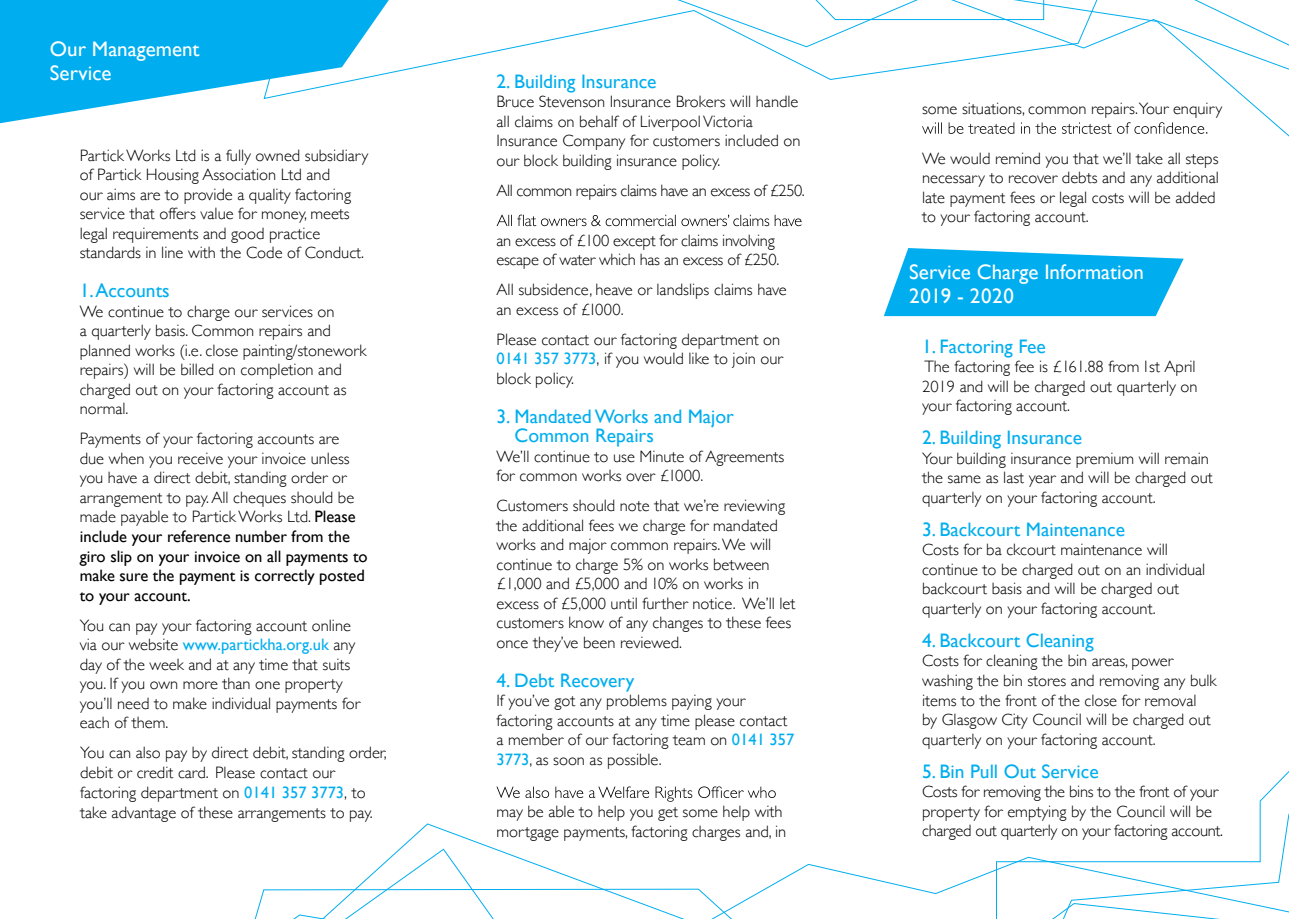
<style>
.page{position:relative;width:1289px;height:919px;background:#fff}
.page>*{position:absolute;margin:0;border:0;box-sizing:border-box;transform-origin:0 0}
.t1{font:21px/24px "Gill Sans";color:#fff}
.t2{font:19.5px/19.5px "Gill Sans";color:#00aeef}
.t3{font:300 16.5px/19.5px "Gill Sans";color:#000}
.t4{font:300 16.5px/19.5px "Gill Sans";letter-spacing:-.02em;color:#000}
.t5{font:300 16.5px "Gill Sans";letter-spacing:-.03em;color:#000}
.s1{font-weight:400}
.s2{font-weight:400;color:#00aeef}
</style>
<div class="page">
<svg style="left:0;top:0;width:263px;height:123px;fill:#00aeef"></svg>
<svg style="left:496px;top:214px;width:305px;height:12px"></svg>
<svg style="left:883px;top:248px;width:300px;height:68px;background:#27baf1"></svg>
<svg style="left:263px;top:0;width:100px;height:99px"></svg>
<svg style="left:496px;top:772px;width:792px;height:51px"></svg>
<svg style="left:363px;top:0;width:198px;height:79px"></svg>
<svg style="left:400px;top:823px;width:888px;height:95px"></svg>
<svg style="left:561px;top:0;width:727px;height:136px"></svg>
<svg style="left:255px;top:848px;width:306px;height:70px"></svg>
<p class="t1" style="left:50px;top:37px;width:151px">Our Management<br>Service</p>
<p class="t3" style="left:80px;top:145px;width:290px">Partick Works Ltd is a fully owned subsidiary of Partick Housing Association Ltd and<br>our aims are to provide a quality factoring service that offers value for money, meets legal requirements and good practice standards in line with the Code of Conduct.</p>
<p class="t2" style="left:80px;top:281px;width:91px">1.Accounts</p>
<p class="t3" style="left:80px;top:301px;width:288px">We continue to charge our services on<br>a quarterly basis. Common repairs and planned works (i.e. close painting/stonework repairs) will be billed on completion and charged out on your factoring account as normal.</p>
<p class="t3" style="left:80px;top:428px;width:289px">Payments of your factoring accounts are due when you receive your invoice unless you have a direct debit, standing order or arrangement to pay.All cheques should be made payable to Partick Works Ltd. <span class="s1">Please include your reference number from the giro slip on your invoice on all payments to make sure the payment is correctly posted to your account.</span></p>
<p class="t3" style="left:80px;top:614px;width:282px">You can pay your factoring account online via our website <span class="s2">www.partickha.org.uk</span> any day of the week and at any time that suits you. If you own more than one property you’ll need to make individual payments for each of them.</p>
<p class="t3" style="left:80px;top:742px;width:308px">You can also pay by direct debit, standing order, debit or credit card. Please contact our factoring department on <span class="s2">0141 357 3773</span>, to take advantage of these arrangements to pay.</p>
<p class="t2" style="left:496px;top:71px;width:162px">2. Building Insurance</p>
<p class="t3" style="left:496px;top:91px;width:305px">Bruce Stevenson Insurance Brokers will handle all claims on behalf of LiverpoolVictoria Insurance Company for customers included on our block building insurance policy.</p>
<p class="t5" style="left:496px;top:177px;width:310px">All common repairs claims have an excess of £250.</p>
<p class="t4" style="left:496px;top:229px;width:284px">an excess of £100 except for claims involving escape of water which has an excess of £250.</p>
<p class="t3" style="left:496px;top:279px;width:292px">All subsidence, heave or landslips claims have an excess of £1000.</p>
<p class="t3" style="left:496px;top:328px;width:288px">Please contact our factoring department on<br><span class="s2">0141 357 3773</span>, if you would like to join our block policy.</p>
<p class="t2" style="left:514px;top:406px;width:221px;text-indent:-18px">3. MandatedWorks and Major<br>Common Repairs</p>
<p class="t3" style="left:496px;top:445px;width:289px">We’ll continue to use Minute of Agreements for common works over £1000.</p>
<p class="t3" style="left:496px;top:495px;width:300px">Customers should note that we’re reviewing the additional fees we charge for mandated works and major common repairs.We will continue to charge 5% on works between £1,000 and £5,000 and 10% on works in excess of £5,000 until further notice. We’ll let customers know of any changes to these fees once they’ve been reviewed.</p>
<p class="t2" style="left:496px;top:670px;width:139px">4. Debt Recovery</p>
<p class="t3" style="left:496px;top:690px;width:299px">If you’ve got any problems paying your factoring accounts at any time please contact a member of our factoring team on <span class="s2">0141 357<br>3773</span>, as soon as possible.</p>
<p class="t3" style="left:496px;top:801px;width:291px">may be able to help you get some help with mortgage payments, factoring charges and, in</p>
<p class="t3" style="left:922px;top:98px;width:301px">some situations, common repairs.Your enquiry</p>
<p class="t3" style="left:922px;top:148px;width:298px">We would remind you that we’ll take all steps necessary to recover debts and any additional late payment fees or legal costs will be added to your factoring account.</p>
<p class="t1" style="left:909px;top:259px;width:236px">Service Charge Information<br>2019 - 2020</p>
<p class="t2" style="left:922px;top:336px;width:125px">1. Factoring Fee</p>
<p class="t3" style="left:922px;top:356px;width:277px;text-align:justify">The factoring fee is £161.88 from1st April 2019 and will be charged out quarterly on your factoring account.</p>
<p class="t2" style="left:922px;top:428px;width:162px">2. Building Insurance</p>
<p class="t3" style="left:922px;top:448px;width:292px">Your building insurance premium will remain the same as last year and will be charged out quarterly on your factoring account.</p>
<p class="t2" style="left:922px;top:519px;width:204px">3. Backcourt Maintenance</p>
<p class="t3" style="left:922px;top:539px;width:285px">Costs for ba ckcourt maintenance will continue to be charged out on an individual backcourt basis and will be charged out quarterly on your factoring account.</p>
<p class="t2" style="left:922px;top:630px;width:173px">4. Backcourt Cleaning</p>
<p class="t3" style="left:922px;top:650px;width:296px">Costs for cleaning the bin areas, power washing the bin stores and removing any bulk items to the front of the close for removal<br>by Glasgow City Council will be charged out quarterly on your factoring account.</p>
<p class="t2" style="left:922px;top:761px;width:178px">5. Bin Pull Out Service</p>
<p class="t4" style="left:922px;top:781px;width:302px">Costs for removing the bins to the front of your property for emptying by the Council will be charged out quarterly on your factoring account.</p>
</div>
